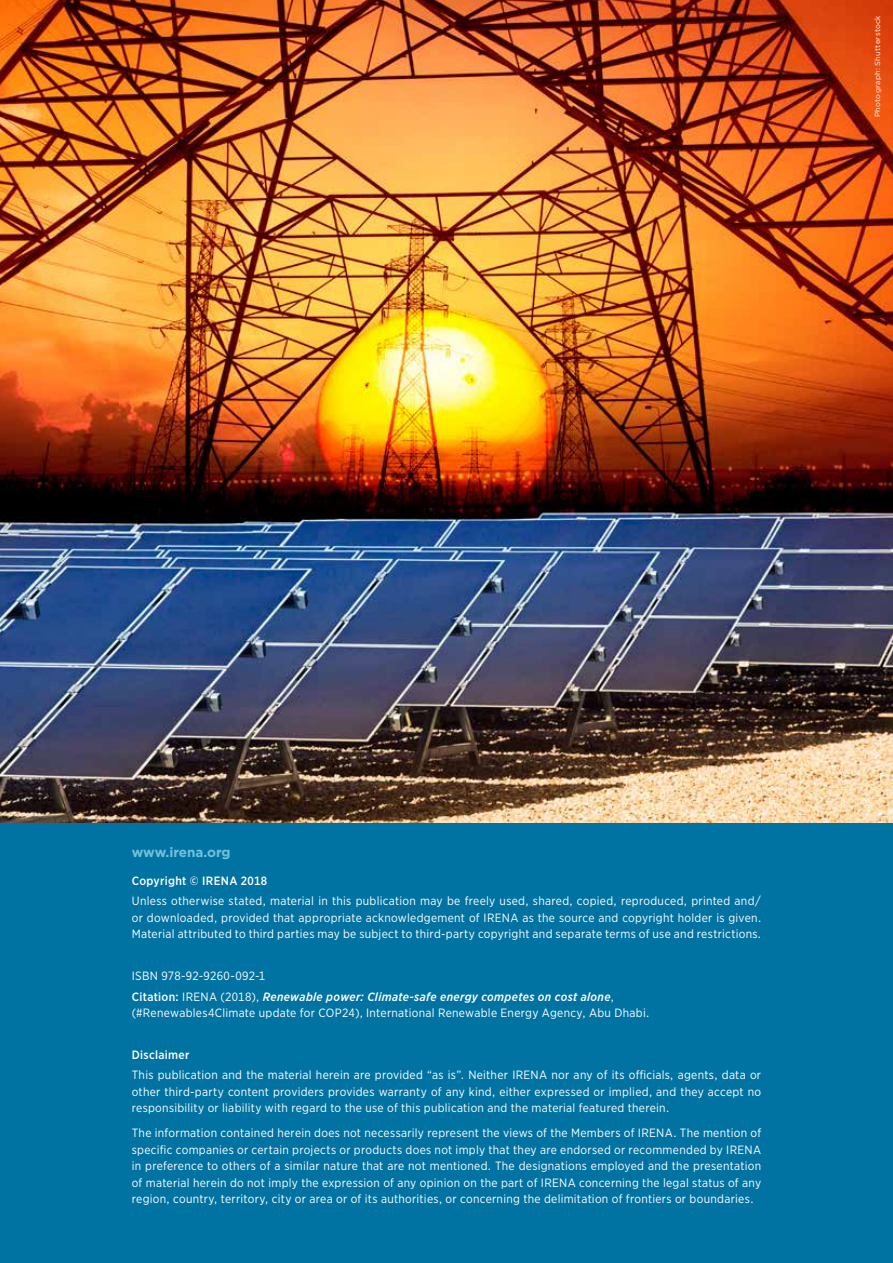
<style>
.page{position:relative;width:893px;height:1263px;background:#fff}
.page>*{position:absolute;margin:0;border:0;box-sizing:border-box;transform-origin:0 0}
.t1{font:700 13.5px "Gotham";letter-spacing:-.005em;color:#71c1db}
.t2{font:12px/16.5px "Gotham Narrow";letter-spacing:.025em;color:#fff;text-align:justify}
.t3{font:italic 500 12px/20.7px "Gotham Narrow";letter-spacing:.025em;color:#fff}
.t4{font:500 12px "Gotham Narrow";letter-spacing:.025em;color:#fff}
.t5{font:7.5px "Gotham";letter-spacing:.04em;color:#fff}
.s1{font-weight:400;font-style:normal}
.s2{font-style:normal}
</style>
<div class="page">
<img style="left:0;top:0;width:893px;height:824px">
<div style="left:0;top:824px;width:893px;height:439px;background:#0073a2"></div>
<p class="t5" style="left:873px;top:117px;width:103px;rotate:-90deg">Photograph: Shutterstock</p>
<p class="t1" style="left:132px;top:844px;width:100px">www.irena.org</p>
<p class="t4" style="left:132px;top:873px;width:137px">Copyright © IRENA 2018</p>
<p class="t2" style="left:132px;top:893px;width:631px">Unless otherwise stated, material in this publication may be freely used, shared, copied, reproduced, printed and/ or downloaded, provided that appropriate acknowledgement of IRENA as the source and copyright holder is given.<br>Material attributed to third parties may be subject to third-party copyright and separate terms of use and restrictions.</p>
<p class="t3" style="left:132px;top:965px;width:484px"><span class="s1">ISBN 978-92-9260-092-1<br></span><span class="s2">Citation:</span> <span class="s1">IRENA (2018),</span> Renewable power: Climate-safe energy competes on cost alone<span class="s1">,</span></p>
<p class="t2" style="left:132px;top:1004px;width:519px">(#Renewables4Climate update for COP24), International Renewable Energy Agency, Abu Dhabi.</p>
<p class="t4" style="left:132px;top:1047px;width:59px">Disclaimer</p>
<p class="t2" style="left:132px;top:1067px;width:631px">This publication and the material herein are provided “as is”. Neither IRENA nor any of its officials, agents, data or other third-party content providers provides warranty of any kind, either expressed or implied, and they accept no responsibility or liability with regard to the use of this publication and the material featured therein.</p>
<p class="t2" style="left:132px;top:1125px;width:631px">The information contained herein does not necessarily represent the views of the Members of IRENA. The mention of specific companies or certain projects or products does not imply that they are endorsed or recommended by IRENA in preference to others of a similar nature that are not mentioned. The designations employed and the presentation of material herein do not imply the expression of any opinion on the part of IRENA concerning the legal status of any region, country, territory, city or area or of its authorities, or concerning the delimitation of frontiers or boundaries.</p>
</div>
